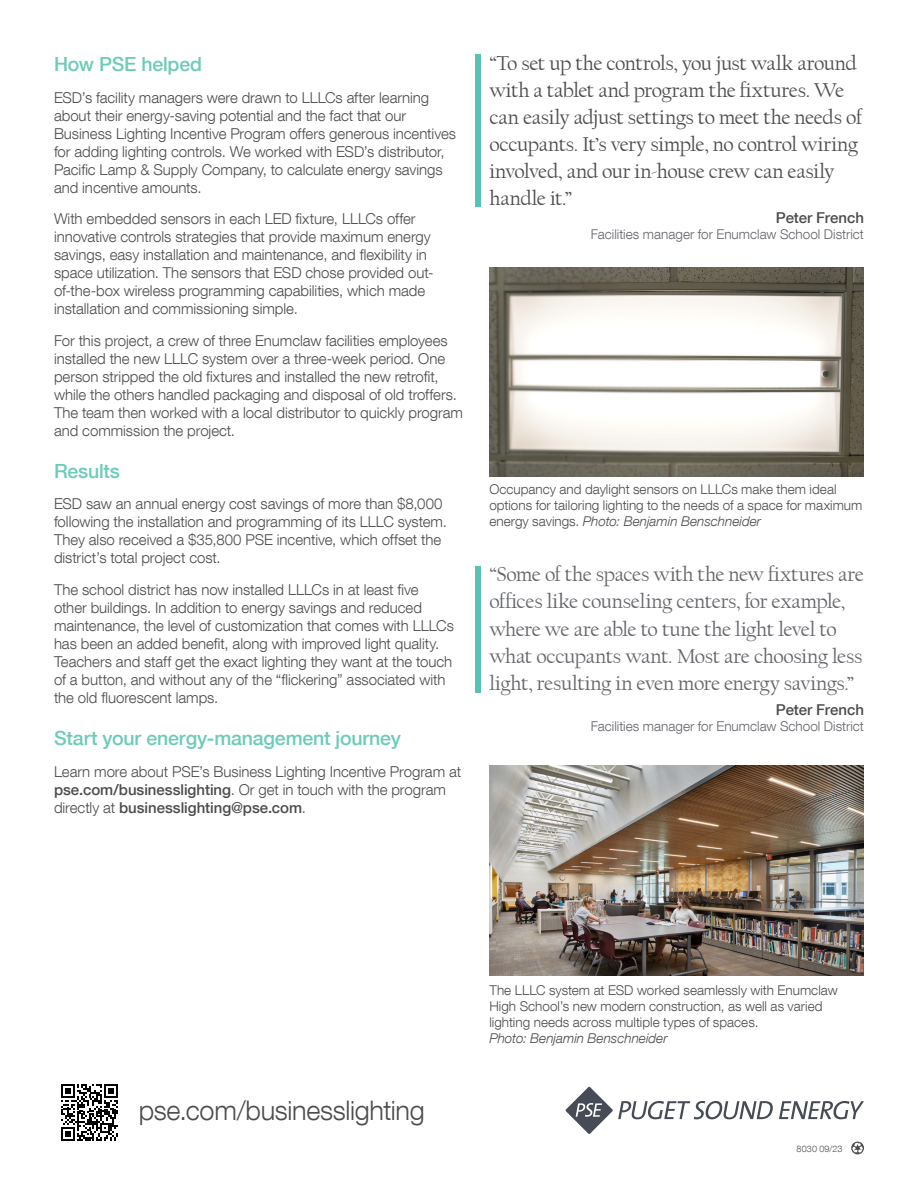
<style>
.page{position:relative;width:918px;height:1188px;background:#fff}
.page>*{position:absolute;margin:0;border:0;box-sizing:border-box;transform-origin:0 0}
.t1{font:300 27px "Helvetica Neue LT Com";letter-spacing:-.015em;color:#4b4c4d}
.t2{font:21px/27.2px "Californian FB";letter-spacing:-.015em;color:#4d4d4f}
.t3{font:21px/27.2px "Californian FB";letter-spacing:-.015em;color:#63656a}
.t4{font:500 19.5px "Helvetica Neue LT Com";letter-spacing:-.01em;color:#6dcbb9}
.t5{font:300 15px/18px "Helvetica Neue LT Com";letter-spacing:-.005em;color:#4b4c4d}
.t6{font:500 15px "Helvetica Neue LT Com";letter-spacing:-.005em;color:#4b4c4d}
.t7{font:300 13.5px/16.2px "Helvetica Neue LT Com";color:#4b4c4d}
.t8{font:300 13.5px "Helvetica Neue LT Com";color:#63656a}
.t9{font:300 9px "Helvetica Neue LT Com";letter-spacing:.015em;color:#4b4c4d}
.s1{font-weight:500}
.s2{font-style:italic}
</style>
<div class="page">
<div style="left:475px;top:54px;width:6px;height:153px;background:#58c3b4"></div>
<div style="left:475px;top:566px;width:6px;height:126px;background:#58c3b4"></div>
<svg style="left:779px;top:1101px;width:85px;height:18px"></svg>
<svg style="left:565px;top:1087px;width:208px;height:47px"></svg>
<svg style="left:61px;top:1084px;width:57px;height:57px"></svg>
<svg style="left:851px;top:1142px;width:13px;height:12px"></svg>
<img style="left:489px;top:267px;width:375px;height:210px">
<img style="left:489px;top:766px;width:375px;height:209px">
<h1 class="t4" style="left:54px;top:52px;width:150px">How PSE helped</h1>
<p class="t5" style="left:54px;top:88px;width:404px">ESD’s facility managers were drawn to LLLCs after learning about their energy-saving potential and the fact that our Business Lighting Incentive Program offers generous incentives for adding lighting controls. We worked with ESD’s distributor, Pacific Lamp &amp; Supply Company, to calculate energy savings and incentive amounts.</p>
<p class="t5" style="left:54px;top:209px;width:381px">With embedded sensors in each LED fixture, LLLCs offer innovative controls strategies that provide maximum energy savings, easy installation and maintenance, and flexibility in space utilization. The sensors that ESD chose provided out&shy;of-the-box wireless programming capabilities, which made installation and commissioning simple.</p>
<p class="t5" style="left:54px;top:331px;width:411px">For this project, a crew of three Enumclaw facilities employees installed the new LLLC system over a three-week period. One person stripped the old fixtures and installed the new retrofit, while the others handled packaging and disposal of old troffers.<br>The team then worked with a local distributor to quickly program and commission the project.</p>
<h1 class="t4" style="left:54px;top:459px;width:68px">Results</h1>
<p class="t5" style="left:54px;top:495px;width:394px">ESD saw an annual energy cost savings of more than $8,000 following the installation and programming of its LLLC system.<br>They also received a $35,800 PSE incentive, which offset the district’s total project cost.</p>
<p class="t5" style="left:54px;top:580px;width:401px">The school district has now installed LLLCs in at least five other buildings. In addition to energy savings and reduced maintenance, the level of customization that comes with LLLCs has been an added benefit, along with improved light quality.<br>Teachers and staff get the exact lighting they want at the touch of a button, and without any of the “flickering” associated with the old fluorescent lamps.</p>
<h1 class="t4" style="left:54px;top:727px;width:348px">Start your energy-management journey</h1>
<p class="t5" style="left:54px;top:762px;width:409px">Learn more about PSE’s Business Lighting Incentive Program at <span class="s1">pse.com/businesslighting</span>. Or get in touch with the program directly at <span class="s1">businesslighting@pse.com</span>.</p>
<p class="t2" style="left:489px;top:50px;width:374px">“To set up the controls, you just walk around with a tablet and program the fixtures. We can easily adjust settings to meet the needs of occupants. It’s very simple, no control wiring involved, and our in-house crew can easily handle it.”</p>
<h1 class="t6" style="left:776px;top:209px;width:90px">Peter French</h1>
<h1 class="t8" style="left:591px;top:226px;width:275px">Facilities manager for Enumclaw School District</h1>
<p class="t7" style="left:489px;top:481px;width:375px">Occupancy and daylight sensors on LLLCs make them ideal options for tailoring lighting to the needs of a space for maximum energy savings. <span class="s2">Photo: Benjamin Benschneider</span></p>
<p class="t3" style="left:489px;top:561px;width:376px">“Some of the spaces with the new fixtures are offices like counseling centers, for example, where we are able to tune the light level to what occupants want. Most are choosing less light, resulting in even more energy savings.”</p>
<h1 class="t6" style="left:776px;top:700px;width:90px">Peter French</h1>
<h1 class="t8" style="left:591px;top:718px;width:275px">Facilities manager for Enumclaw School District</h1>
<p class="t1" style="left:139px;top:1094px;width:287px">pse.com/businesslighting</p>
<p class="t7" style="left:489px;top:981px;width:350px">The LLLC system at ESD worked seamlessly with Enumclaw High School’s new modern construction, as well as varied lighting needs across multiple types of spaces.<br><span class="s2">Photo: Benjamin Benschneider</span></p>
<p class="t9" style="left:797px;top:1143px;width:47px">8030 09/23</p>
</div>
